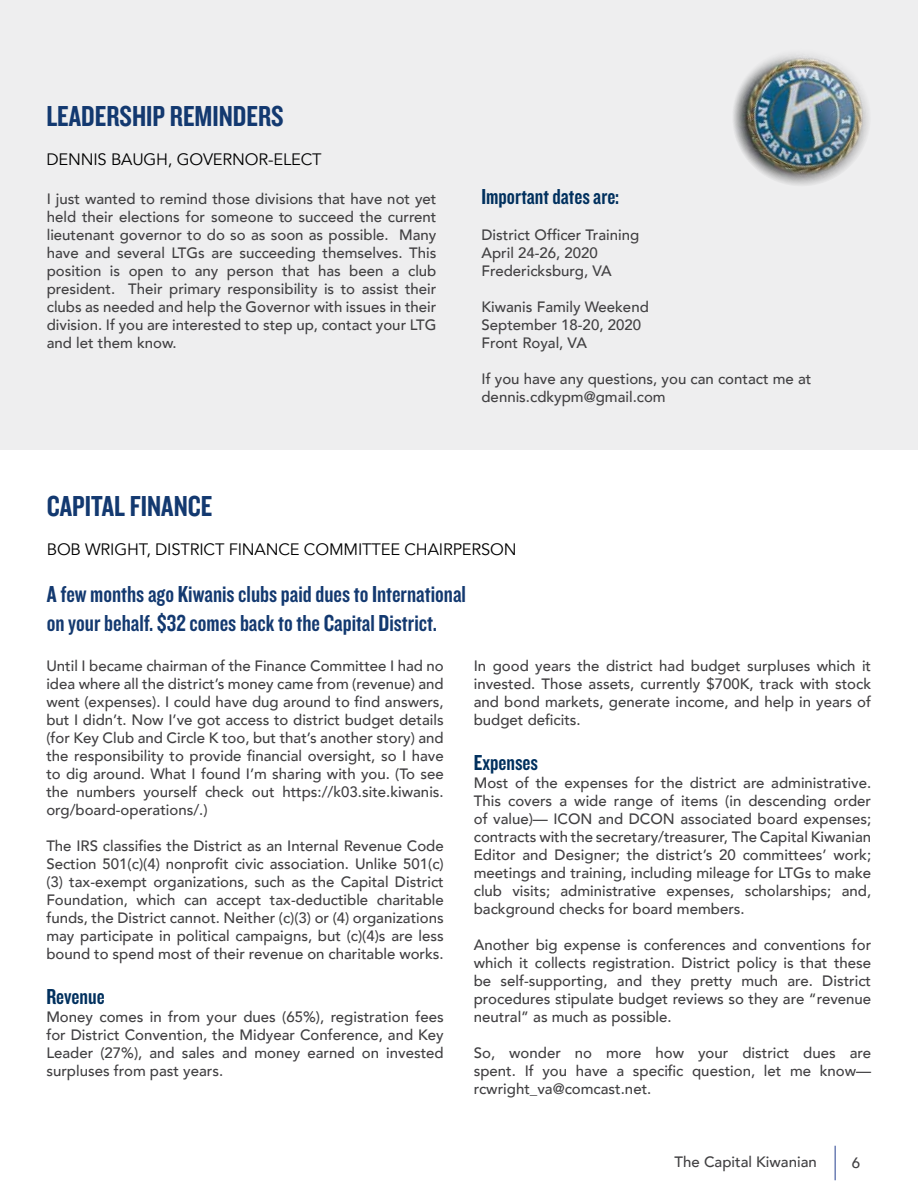
<style>
.page{position:relative;width:918px;height:1188px;background:#fff}
.page>*{position:absolute;margin:0;border:0;box-sizing:border-box;transform-origin:0 0}
.t1{font:30px "Knockout HTF49 Liteweight";color:#133970}
.t2{font:24px/28.8px "Knockout HTF49 Liteweight";color:#133970}
.t3{font:22.5px "Knockout HTF49 Liteweight";color:#00305e}
.t4{font:16.5px "Avenir";letter-spacing:-.01em;color:#000}
.t5{font:500 15px/18px "Avenir";color:#414042;text-align:justify}
</style>
<div class="page">
<hr style="left:835px;top:1146px;width:1px;height:34px;background:#25408f">
<div style="left:0;top:0;width:918px;height:450px;background:#eeeeef"></div>
<img style="left:732px;top:47px;width:139px;height:140px;border-radius:70px">
<h1 class="t1" style="left:46px;top:100px;width:239px">LEADERSHIP REMINDERS</h1>
<p class="t4" style="left:46px;top:149px;width:277px">DENNIS BAUGH, GOVERNOR-ELECT</p>
<p class="t5" style="left:47px;top:189px;width:391px">I just wanted to remind those divisions that have not yet held their elections for someone to succeed the current lieutenant governor to do so as soon as possible. Many have and several LTGs are succeeding themselves. This position is open to any person that has been a club president. Their primary responsibility is to assist their clubs as needed and help the Governor with issues in their division. If you are interested to step up, contact your LTG and let them know.</p>
<h3 class="t3" style="left:482px;top:185px;width:139px">Important dates are:</h3>
<p class="t5" style="left:482px;top:225px;width:159px;text-align:left">District Officer Training<br>April 24-26, 2020<br>Fredericksburg, VA</p>
<p class="t5" style="left:482px;top:297px;width:169px;text-align:left">Kiwanis Family Weekend<br>September 18-20, 2020<br>Front Royal, VA</p>
<p class="t5" style="left:482px;top:369px;width:331px">If you have any questions, you can contact me at dennis.cdkypm@gmail.com</p>
<h1 class="t1" style="left:47px;top:491px;width:167px">CAPITAL FINANCE</h1>
<p class="t4" style="left:47px;top:540px;width:471px">BOB WRIGHT, DISTRICT FINANCE COMMITTEE CHAIRPERSON</p>
<h2 class="t2" style="left:47px;top:581px;width:421px">A few months ago Kiwanis clubs paid dues to International on your behalf. $32 comes back to the Capital District.</h2>
<p class="t5" style="left:46px;top:655px;width:399px">Until I became chairman of the Finance Committee I had no idea where all the district’s money came from (revenue) and went (expenses). I could have dug around to find answers, but I didn’t. Now I’ve got access to district budget details (for Key Club and Circle K too, but that’s another story) and the responsibility to provide financial oversight, so I have to dig around. What I found I’m sharing with you. (To see the numbers yourself check out https://k03.site.kiwanis. org/board-operations/.)</p>
<p class="t5" style="left:46px;top:835px;width:399px">The IRS classifies the District as an Internal Revenue Code Section 501(c)(4) nonprofit civic association. Unlike 501(c) (3) tax-exempt organizations, such as the Capital District Foundation, which can accept tax-deductible charitable funds, the District cannot. Neither (c)(3) or (4) organizations may participate in political campaigns, but (c)(4)s are less bound to spend most of their revenue on charitable works.</p>
<h3 class="t3" style="left:46px;top:985px;width:60px">Revenue</h3>
<p class="t5" style="left:46px;top:1006px;width:399px">Money comes in from your dues (65%), registration fees for District Convention, the Midyear Conference, and Key Leader (27%), and sales and money earned on invested surpluses from past years.</p>
<p class="t5" style="left:474px;top:655px;width:399px">In good years the district had budget surpluses which it invested. Those assets, currently $700K, track with stock and bond markets, generate income, and help in years of budget deficits.</p>
<h3 class="t3" style="left:474px;top:751px;width:66px">Expenses</h3>
<p class="t5" style="left:474px;top:772px;width:399px">Most of the expenses for the district are administrative.<br>This covers a wide range of items (in descending order of value)— ICON and DCON associated board expenses; contracts with the secretary/treasurer, The Capital Kiwanian Editor and Designer; the district’s 20 committees’ work; meetings and training, including mileage for LTGs to make club visits; administrative expenses, scholarships; and, background checks for board members.</p>
<p class="t5" style="left:474px;top:934px;width:399px">Another big expense is conferences and conventions for which it collects registration. District policy is that these be self-supporting, and they pretty much are. District procedures stipulate budget reviews so they are “revenue neutral” as much as possible.</p>
<p class="t5" style="left:474px;top:1042px;width:399px">So, wonder no more how your district dues are spent. If you have a specific question, let me know— rcwright_va@comcast.net.</p>
<p class="t5" style="left:675px;top:1152px;width:144px">The Capital Kiwanian</p>
<p class="t5" style="left:852px;top:1153px;width:10px">6</p>
</div>
